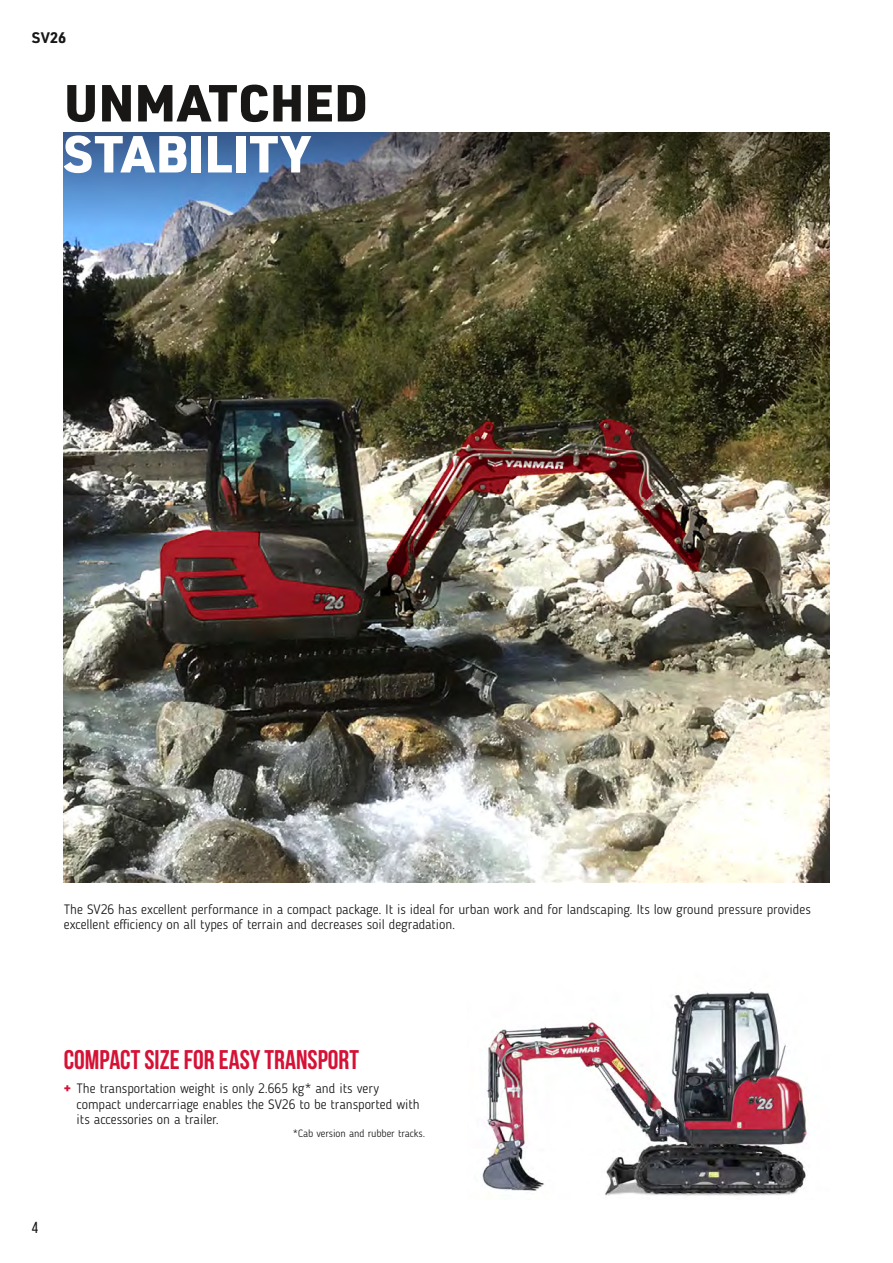
<style>
.page{position:relative;width:893px;height:1263px;background:#fff}
.page>*{position:absolute;margin:0;border:0;box-sizing:border-box;transform-origin:0 0}
.t1{font:900 51px "URWDIN";color:#181716}
.t2{font:900 51px "URWDIN";letter-spacing:.01em;color:#fff}
.t3{font:700 27px "Bebas Neue";color:#d61136}
.t4{font:15.9px "Bebas Neue";color:#181716}
.t5{font:700 15px "URWDIN";color:#181716}
.t6{font:300 13.5px/15.8px "Blogger Sans";color:#181716}
.t7{font:300 10.5px "Blogger Sans";color:#181716}
.s1{font-family:"URWDIN";font-weight:900;color:#d61136}
</style>
<div class="page">
<img style="left:64px;top:228px;width:765px;height:654px">
<img style="left:64px;top:133px;width:765px;height:95px">
<img style="left:482px;top:991px;width:326px;height:205px">
<p class="t5" style="left:32px;top:27px;width:36px">SV26</p>
<h1 class="t1" style="left:64px;top:68px;width:306px">UNMATCHED</h1>
<h1 class="t2" style="left:64px;top:119px;width:247px">STABILITY</h1>
<p class="t6" style="left:64px;top:901px;width:749px">The SV26 has excellent performance in a compact package. It is ideal for urban work and for landscaping. Its low ground pressure provides excellent efficiency on all types of terrain and decreases soil degradation.</p>
<h2 class="t3" style="left:64px;top:1044px;width:297px">COMPACT SIZE FOR EASY TRANSPORT</h2>
<p class="t6" style="left:77px;top:1080px;width:344px;text-indent:-13px"><span class="s1">+</span> The transportation weight is only 2.665 kg* and its very compact undercarriage enables the SV26 to be transported with its accessories on a trailer.</p>
<p class="t7" style="left:293px;top:1127px;width:134px">*Cab version and rubber tracks.</p>
<p class="t4" style="left:32px;top:1219px;width:8px">4</p>
</div>
